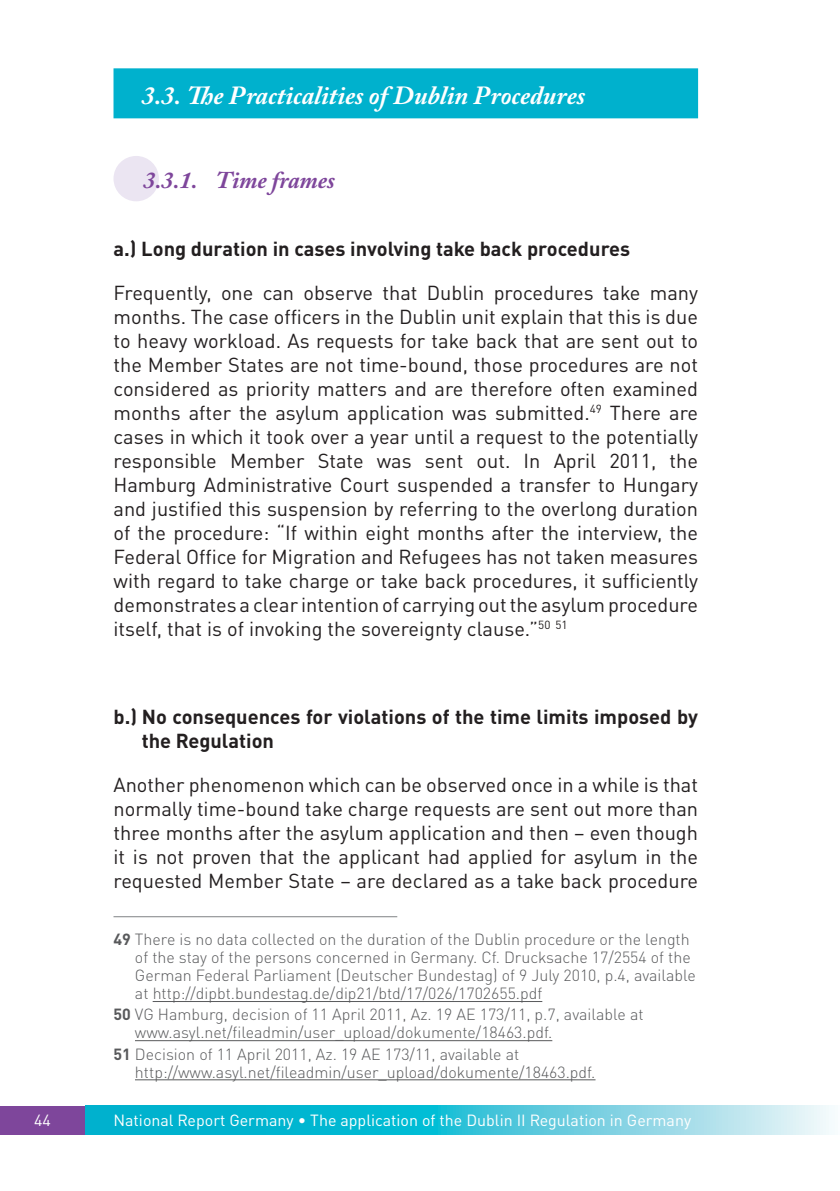
<style>
.page{position:relative;width:840px;height:1191px;background:#fff}
.page>*{position:absolute;margin:0;border:0;box-sizing:border-box;transform-origin:0 0}
.t1{font:italic 700 26px "Adobe Caslon Pro";color:#fff}
.t2{font:italic 700 24px "Adobe Caslon Pro";color:#7e469b}
.t3{font:20px/24px "DIN Pro";color:#231f20;text-align:justify}
.t4{font:700 20px/24px "DIN Pro";color:#231f20}
.t5{font:300 16px/18px "DIN Pro";color:#58595b}
.t6{font:16px "DIN Pro";color:#fff}
.s1{font-weight:700}
</style>
<div class="page">
<div style="left:0;top:1106px;width:85px;height:28px;background:#7e469b"></div>
<svg style="left:85px;top:1106px;width:747px;height:28px;background:#48c7db"></svg>
<div style="left:113px;top:68px;width:584px;height:50px;background:#00b1cd"></div>
<div style="left:113px;top:156px;width:46px;height:45px;background:#ebe5f2;border-radius:50%"></div>
<hr style="left:113px;top:916px;width:284px;height:1px;background:#808285">
<hr style="left:153px;top:1001px;width:389px;height:1px;background:#58595b">
<hr style="left:135px;top:1040px;width:417px;height:1px;background:#58595b">
<hr style="left:135px;top:1079px;width:460px;height:1px;background:#58595b">
<h1 class="t1" style="left:142px;top:80px;width:444px">3.3. The Practicalities of Dublin Procedures</h1>
<p class="t2" style="left:143px;top:165px;width:193px">3.3.1. Time frames</p>
<p class="t4" style="left:113px;top:234px;width:518px">a.) Long duration in cases involving take back procedures</p>
<p class="t3" style="left:113px;top:278px;width:586px">Frequently, one can observe that Dublin procedures take many months. The case officers in the Dublin unit explain that this is due to heavy workload. As requests for take back that are sent out to the Member States are not time-bound, those procedures are not considered as priority matters and are therefore often examined months after the asylum application was submitted.<sup>49</sup> There are cases in which it took over a year until a request to the potentially responsible Member State was sent out. In April 2011, the Hamburg Administrative Court suspended a transfer to Hungary and justified this suspension by referring to the overlong duration of the procedure: “If within eight months after the interview, the Federal Office for Migration and Refugees has not taken measures with regard to take charge or take back procedures, it sufficiently demonstrates a clear intention of carrying out the asylum procedure itself, that is of invoking the sovereignty clause.”<sup>50</sup> <sup>51</sup></p>
<p class="t4" style="left:142px;top:702px;width:557px;text-indent:-28px">b.) No consequences for violations of the time limits imposed by the Regulation</p>
<p class="t3" style="left:113px;top:770px;width:586px">Another phenomenon which can be observed once in a while is that normally time-bound take charge requests are sent out more than three months after the asylum application and then – even though it is not proven that the applicant had applied for asylum in the requested Member State – are declared as a take back procedure</p>
<p class="t5" style="left:135px;top:929px;width:562px;text-indent:-21px"><span class="s1">49</span> There is no data collected on the duration of the Dublin procedure or the length of the stay of the persons concerned in Germany. Cf. Drucksache 17/2554 of the German Federal Parliament (Deutscher Bundestag) of 9 July 2010, p.4, available at http://dipbt.bundestag.de/dip21/btd/17/026/1702655.pdf</p>
<p class="t5" style="left:135px;top:1004px;width:510px;text-indent:-21px"><span class="s1">50</span> VG Hamburg, decision of 11 April 2011, Az. 19 AE 173/11, p.7, available at www.asyl.net/fileadmin/user_upload/dokumente/18463.pdf.</p>
<p class="t5" style="left:135px;top:1043px;width:462px;text-indent:-21px"><span class="s1">51</span> Decision of 11 April 2011, Az. 19 AE 173/11, available at http://www.asyl.net/fileadmin/user_upload/dokumente/18463.pdf.</p>
<p class="t6" style="left:34px;top:1107px;width:18px">44</p>
<p class="t6" style="left:113px;top:1107px;width:579px">National Report Germany • The application of the Dublin II Regulation in Germany</p>
</div>
